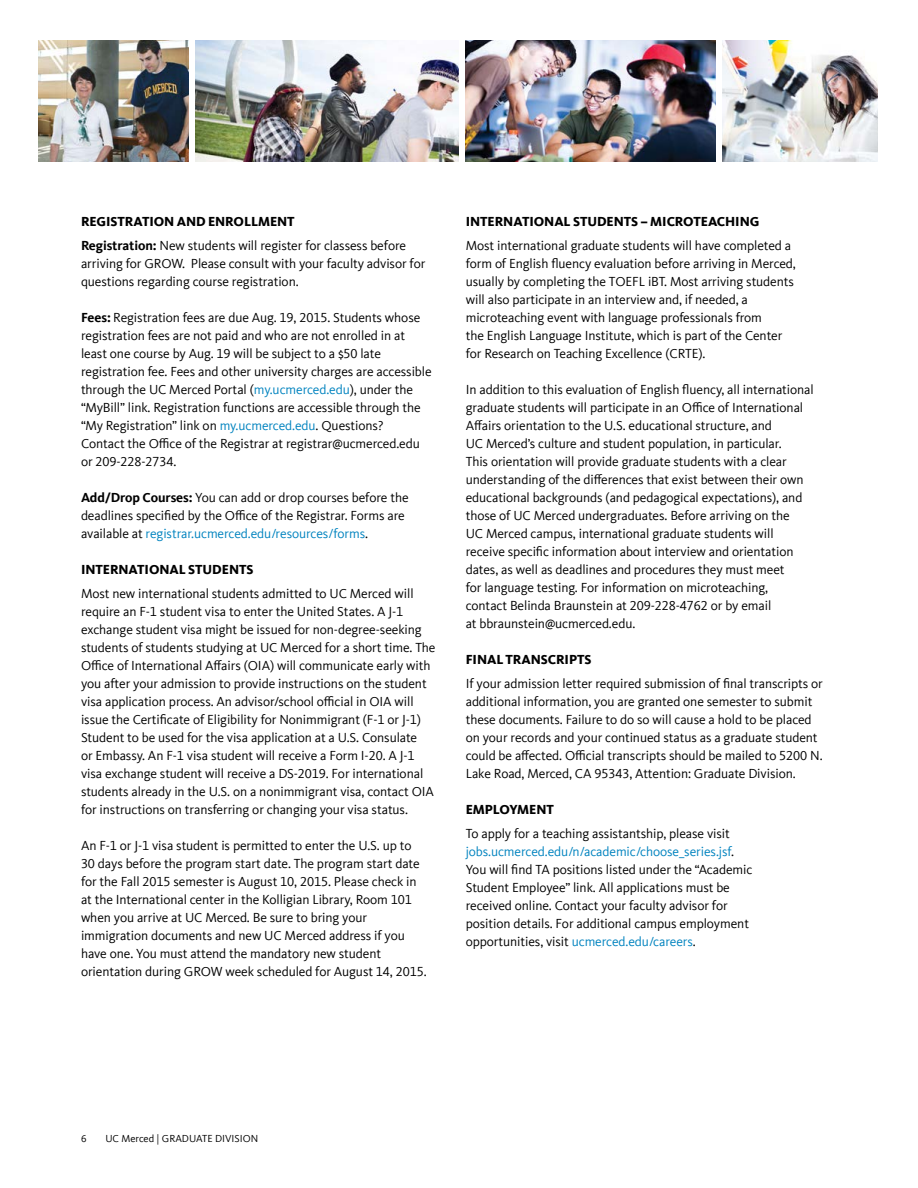
<style>
.page{position:relative;width:918px;height:1188px;background:#fff}
.page>*{position:absolute;margin:0;border:0;box-sizing:border-box;transform-origin:0 0}
.t1{font:13.5px/18px "Kievit Offc Pro";letter-spacing:-.005em;color:#000}
.t2{font:800 13.5px "Kievit Offc Pro";letter-spacing:-.005em;color:#000}
.t3{font:10.5px "Kievit Offc Pro";color:#000}
.s1{font-weight:800}
.s2{font-weight:700}
.s3{color:#0083bf}
</style>
<div class="page">
<img style="left:466px;top:40px;width:250px;height:122px">
<img style="left:196px;top:40px;width:263px;height:122px">
<img style="left:39px;top:40px;width:150px;height:122px">
<img style="left:722px;top:40px;width:156px;height:122px">
<p class="t2" style="left:81px;top:214px;width:17px">REGISTRATIO</p>
<p class="t2" style="left:164px;top:214px;width:71px">N AND ENROLLME</p>
<p class="t1" style="left:81px;top:210px;width:327px;line-height:24px;text-indent:196px"><span class="s1">NT<br></span><span class="s2">Registration:</span> New students will register for classess before</p>
<p class="t1" style="left:81px;top:255px;width:346px">arriving for GROW. Please consult with your faculty advisor for questions regarding course registration.</p>
<p class="t1" style="left:81px;top:309px;width:352px"><span class="s2">Fees:</span> Registration fees are due Aug. 19, 2015. Students whose registration fees are not paid and who are not enrolled in at least one course by Aug. 19 will be subject to a $50 late registration fee. Fees and other university charges are accessible through the UC Merced Portal (<span class="s3">my.ucmerced.edu</span>), under the “MyBill” link. Registration functions are accessible through the “My Registration” link on <span class="s3">my.ucmerced.edu</span>. Questions?<br>Contact the Office of the Registrar at registrar@ucmerced.edu or 209-228-2734.</p>
<p class="t1" style="left:81px;top:489px;width:329px"><span class="s2">Add/Drop Courses:</span> You can add or drop courses before the deadlines specified by the Office of the Registrar. Forms are available at <span class="s3">registrar.ucmerced.edu/resources/forms</span>.</p>
<p class="t2" style="left:81px;top:562px;width:57px">INTERNATIO</p>
<p class="t2" style="left:160px;top:562px;width:45px">NAL STUDE</p>
<p class="t2" style="left:229px;top:562px;width:18px">NTS</p>
<p class="t1" style="left:81px;top:585px;width:356px">Most new international students admitted to UC Merced will require an F-1 student visa to enter the United States. A J-1 exchange student visa might be issued for non-degree-seeking students of students studying at UC Merced for a short time. The Office of International Affairs (OIA) will communicate early with you after your admission to provide instructions on the student visa application process. An advisor/school official in OIA will issue the Certificate of Eligibility for Nonimmigrant (F-1 or J-1)<br>Student to be used for the visa application at a U.S. Consulate<br>or Embassy. An F-1 visa student will receive a Form I-20. A J-1 visa exchange student will receive a DS-2019. For international students already in the U.S. on a nonimmigrant visa, contact OIA for instructions on transferring or changing your visa status.</p>
<p class="t1" style="left:81px;top:837px;width:347px">An F-1 or J-1 visa student is permitted to enter the U.S. up to 30 days before the program start date. The program start date for the Fall 2015 semester is August 10, 2015. Please check in at the International center in the Kolligian Library, Room 101 when you arrive at UC Merced. Be sure to bring your immigration documents and new UC Merced address if you have one. You must attend the mandatory new student orientation during GROW week scheduled for August 14, 2015.</p>
<p class="t2" style="left:466px;top:214px;width:57px">INTERNATIO</p>
<p class="t2" style="left:544px;top:214px;width:45px">NAL STUDE</p>
<p class="t2" style="left:614px;top:214px;width:58px">NTS – MICROTEACHI</p>
<p class="t2" style="left:740px;top:214px;width:19px">NG</p>
<p class="t1" style="left:466px;top:237px;width:332px">Most international graduate students will have completed a form of English fluency evaluation before arriving in Merced, usually by completing the TOEFL iBT. Most arriving students will also participate in an interview and, if needed, a microteaching event with language professionals from<br>the English Language Institute, which is part of the Center for Research on Teaching Excellence (CRTE).</p>
<p class="t1" style="left:466px;top:380px;width:349px">In addition to this evaluation of English fluency, all international graduate students will participate in an Office of International Affairs orientation to the U.S. educational structure, and<br>UC Merced’s culture and student population, in particular.<br>This orientation will provide graduate students with a clear understanding of the differences that exist between their own educational backgrounds (and pedagogical expectations), and those of UC Merced undergraduates. Before arriving on the<br>UC Merced campus, international graduate students will receive specific information about interview and orientation dates, as well as deadlines and procedures they must meet<br>for language testing. For information on microteaching,<br>contact Belinda Braunstein at 209-228-4762 or by email<br>at bbraunstein@ucmerced.edu.</p>
<p class="t2" style="left:466px;top:651px;width:84px">FI NAL TRANSCRIPTS</p>
<p class="t1" style="left:466px;top:674px;width:359px">If your admission letter required submission of final transcripts or additional information, you are granted one semester to submit these documents. Failure to do so will cause a hold to be placed on your records and your continued status as a graduate student could be affected. Official transcripts should be mailed to 5200 N.<br>Lake Road, Merced, CA 95343, Attention: Graduate Division.</p>
<p class="t2" style="left:466px;top:801px;width:18px">EMPLO</p>
<p class="t2" style="left:510px;top:801px;width:44px">YME NT</p>
<p class="t1" style="left:466px;top:824px;width:288px">To apply for a teaching assistantship, please visit <span class="s3">jobs.ucmerced.edu/n/academic/choose_series.jsf</span>.<br>You will find TA positions listed under the “Academic Student Employee” link. All applications must be received online. Contact your faculty advisor for position details. For additional campus employment opportunities, visit <span class="s3">ucmerced.edu/careers</span>.</p>
<p class="t3" style="left:81px;top:1132px;width:7px">6</p>
<p class="t3" style="left:105px;top:1132px;width:154px">UC Merced | GRADUATE DIVISION</p>
</div>
